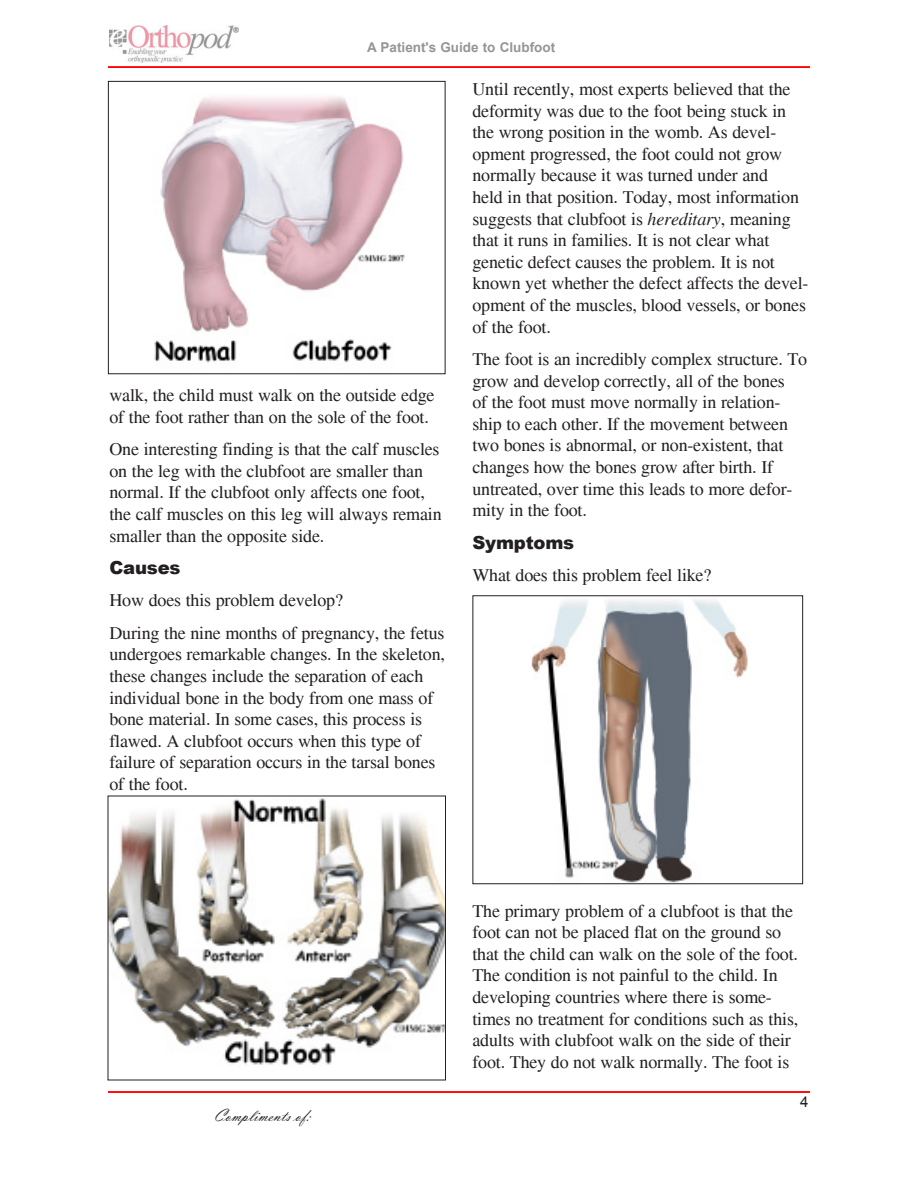
<style>
.page{position:relative;width:918px;height:1188px;background:#fff}
.page>*{position:absolute;margin:0;border:0;box-sizing:border-box;transform-origin:0 0}
.Heading_2{font:18px/21.6px "Times";letter-spacing:-.01em;color:#231f20}
.t1{font:18px "Vladimir Script";color:#231f20}
.Heading_2-2{font:900 18px "Arial";letter-spacing:-.01em;color:#231f20}
.t2{font:15px "Arial";color:#231f20}
.t3{font:700 13.5px "Arial";color:#939598}
.s1{font-style:italic}
</style>
<div class="page">
<img style="left:109px;top:25px;width:129px;height:38px">
<hr style="left:108px;top:1091px;width:702px;height:2px;background:#f00">
<hr style="left:108px;top:66px;width:702px;height:2px;background:#f00">
<img style="left:531px;top:600px;width:217px;height:282px">
<div style="left:472px;top:595px;width:331px;height:289px;border:1px solid #231f20"></div>
<img style="left:154px;top:96px;width:251px;height:267px">
<div style="left:108px;top:81px;width:338px;height:293px;border:1px solid #231f20"></div>
<img style="left:110px;top:798px;width:334px;height:268px">
<p class="t3" style="left:367px;top:38px;width:189px">A Patient's Guide to Clubfoot</p>
<p class="Heading_2" style="left:110px;top:385px;width:327px">walk, the child must walk on the outside edge of the foot rather than on the sole of the foot.</p>
<p class="Heading_2" style="left:110px;top:439px;width:334px">One interesting finding is that the calf muscles on the leg with the clubfoot are smaller than normal. If the clubfoot only affects one foot, the calf muscles on this leg will always remain smaller than the opposite side.</p>
<p class="Heading_2-2" style="left:110px;top:555px;width:73px">Causes</p>
<p class="Heading_2" style="left:110px;top:590px;width:235px">How does this problem develop?</p>
<p class="Heading_2" style="left:110px;top:622px;width:337px">During the nine months of pregnancy, the fetus undergoes remarkable changes. In the skeleton, these changes include the separation of each individual bone in the body from one mass of bone material. In some cases, this process is flawed. A clubfoot occurs when this type of failure of separation occurs in the tarsal bones of the foot.</p>
<p class="Heading_2" style="left:472px;top:78px;width:337px">Until recently, most experts believed that the deformity was due to the foot being stuck in the wrong position in the womb. As devel&shy;opment progressed, the foot could not grow normally because it was turned under and<br>held in that position. Today, most information suggests that clubfoot is <span class="s1">hereditary</span>, meaning that it runs in families. It is not clear what genetic defect causes the problem. It is not known yet whether the defect affects the devel&shy;opment of the muscles, blood vessels, or bones of the foot.</p>
<p class="Heading_2" style="left:472px;top:348px;width:336px">The foot is an incredibly complex structure. To grow and develop correctly, all of the bones<br>of the foot must move normally in relation&shy;ship to each other. If the movement between two bones is abnormal, or non-existent, that changes how the bones grow after birth. If untreated, over time this leads to more defor&shy;mity in the foot.</p>
<p class="Heading_2-2" style="left:472px;top:529px;width:103px">Symptoms</p>
<p class="Heading_2" style="left:472px;top:564px;width:240px">What does this problem feel like?</p>
<p class="t1" style="left:214px;top:1105px;width:98px">Compliments of:</p>
<p class="Heading_2" style="left:472px;top:900px;width:327px">The primary problem of a clubfoot is that the foot can not be placed flat on the ground so that the child can walk on the sole of the foot.<br>The condition is not painful to the child. In developing countries where there is some&shy;times no treatment for conditions such as this, adults with clubfoot walk on the side of their foot. They do not walk normally. The foot is</p>
<p class="t2" style="left:800px;top:1092px;width:10px">4</p>
</div>
